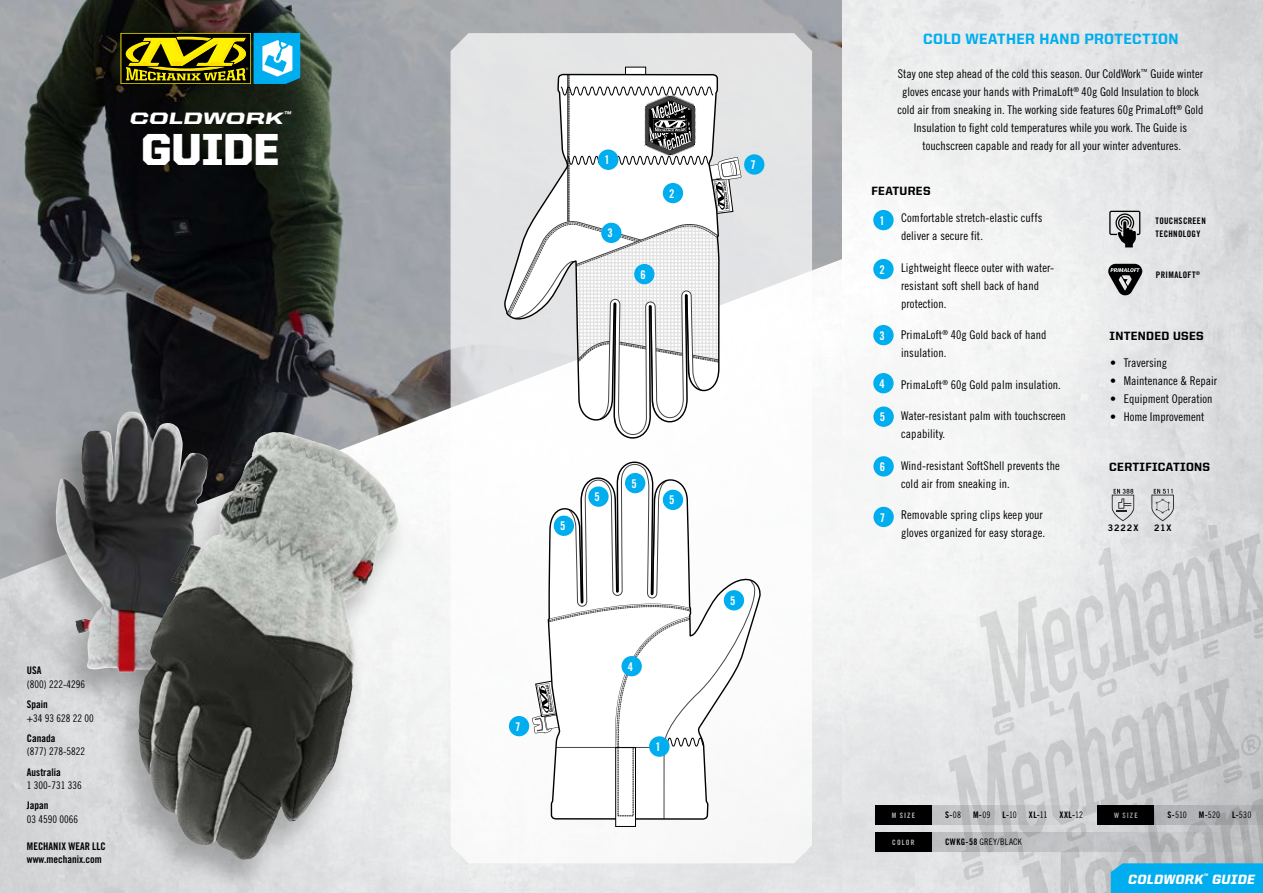
<style>
.page{position:relative;width:1263px;height:893px;background:#fff}
.page>*{position:absolute;margin:0;border:0;box-sizing:border-box;transform-origin:0 0}
.t1{font:900 45px "United Sans Reg";letter-spacing:-.005em;color:#fff}
.t2{font:900 16.5px "United Italic Ext";letter-spacing:.005em;color:#fff}
.t3{font:800 15px "United Sans Reg";letter-spacing:.025em;color:#00aeef}
.t4{font:900 13.5px "United Italic Reg";letter-spacing:.025em;color:#fff}
.t5{font:12px/18px "Trade Gothic Cond Eighteen";color:#000;text-align:center}
.t6{font:12px/18px "Trade Gothic LT Cond Eighteen";letter-spacing:.005em;color:#000}
.t7{font:800 12px "United Sans Reg";letter-spacing:.025em;color:#000}
.t8{font:12px "Trade Gothic Bold Cond Twenty";color:#fff}
.t9{font:10.5px/13.5px "Trade Gothic Bold Cond Twenty";color:#000}
.t10{font:10.5px "Trade Gothic Cond Eighteen";color:#000}
.t11{font:9px/13.5px "Trade Gothic Bold Cond Twenty";letter-spacing:.04em;color:#000}
.t12{font:9px "Trade Gothic Cond Eighteen";letter-spacing:.02em;color:#000}
.t13{font:9px "Trade Gothic Bold Two";letter-spacing:.095em;color:#000}
.t14{font:7.35px "Trade Gothic Bold Cond Twenty";letter-spacing:.15em;color:#fff}
.s1{font-family:"Trade Gothic Cond Eighteen"}
.s2{font-family:"Trade Gothic Bold Cond Twenty"}
</style>
<div class="page">
<svg style="left:0;top:0;width:842px;height:258px;background:#606363"></svg>
<img style="left:0;top:258px;width:842px;height:635px">
<div style="left:23px;top:407px;width:196px;height:306px;background:#000;opacity:.28"></div>
<img style="left:55px;top:412px;width:80px;height:260px">
<svg style="left:121px;top:33px;width:179px;height:51px;background:#68823e"></svg>
<div style="left:105px;top:427px;width:304px;height:466px;background:#000;opacity:.28"></div>
<img style="left:138px;top:432px;width:196px;height:428px">
<img style="left:842px;top:0;width:421px;height:893px">
<svg style="left:979px;top:525px;width:284px;height:193px"></svg>
<svg style="left:963px;top:863px;width:21px;height:17px"></svg>
<svg style="left:1241px;top:733px;width:20px;height:24px"></svg>
<svg style="left:948px;top:665px;width:292px;height:198px;background:#d5d6d7"></svg>
<svg style="left:451px;top:33px;width:361px;height:830px"></svg>
<svg style="left:503px;top:63px;width:217px;height:383px;background:#d6d6d7"></svg>
<svg style="left:504px;top:75px;width:237px;height:371px"></svg>
<svg style="left:532px;top:462px;width:15px;height:357px"></svg>
<svg style="left:547px;top:455px;width:215px;height:373px"></svg>
<svg style="left:617px;top:749px;width:17px;height:76px"></svg>
<div style="left:615px;top:747px;width:21px;height:80px;border:1px solid #000"></div>
<div style="left:618px;top:748px;width:15px;height:68px;background:#fff"></div>
<div style="left:663px;top:490px;width:20px;height:20px;background:#00aeef;border-radius:50%"></div>
<div style="left:625px;top:473px;width:20px;height:20px;background:#00aeef;border-radius:50%"></div>
<div style="left:588px;top:486px;width:21px;height:21px;background:#00aeef;border-radius:50%"></div>
<div style="left:554px;top:516px;width:20px;height:20px;background:#00aeef;border-radius:50%"></div>
<div style="left:744px;top:154px;width:20px;height:21px;background:#00aeef;border-radius:50%"></div>
<div style="left:509px;top:716px;width:20px;height:20px;background:#00aeef;border-radius:50%"></div>
<div style="left:724px;top:590px;width:20px;height:20px;background:#00aeef;border-radius:50%"></div>
<svg style="left:1018px;top:764px;width:245px;height:129px;background:#9fc3d1"></svg>
<svg style="left:1109px;top:211px;width:31px;height:36px"></svg>
<div style="left:598px;top:149px;width:20px;height:21px;background:#00aeef;border-radius:50%"></div>
<div style="left:601px;top:223px;width:20px;height:20px;background:#00aeef;border-radius:50%"></div>
<div style="left:663px;top:183px;width:20px;height:20px;background:#00aeef;border-radius:50%"></div>
<div style="left:621px;top:656px;width:21px;height:20px;background:#00aeef;border-radius:50%"></div>
<div style="left:649px;top:736px;width:21px;height:21px;background:#00aeef;border-radius:50%"></div>
<div style="left:634px;top:264px;width:20px;height:20px;background:#00aeef;border-radius:50%"></div>
<div style="left:873px;top:325px;width:21px;height:20px;background:#00aeef;border-radius:50%"></div>
<div style="left:873px;top:373px;width:21px;height:20px;background:#00aeef;border-radius:50%"></div>
<div style="left:873px;top:259px;width:21px;height:20px;background:#00aeef;border-radius:50%"></div>
<div style="left:873px;top:210px;width:21px;height:20px;background:#00aeef;border-radius:50%"></div>
<div style="left:873px;top:406px;width:21px;height:21px;background:#00aeef;border-radius:50%"></div>
<div style="left:873px;top:456px;width:21px;height:20px;background:#00aeef;border-radius:50%"></div>
<svg style="left:931px;top:805px;width:166px;height:20px;background:#c1c2c4"></svg>
<svg style="left:1153px;top:805px;width:110px;height:20px;background:#a9abae"></svg>
<svg style="left:931px;top:832px;width:318px;height:20px;background:#b9babc"></svg>
<div style="left:875px;top:805px;width:56px;height:20px;background:#000"></div>
<div style="left:1097px;top:805px;width:56px;height:20px;background:#000"></div>
<div style="left:875px;top:832px;width:56px;height:20px;background:#000"></div>
<svg style="left:1107px;top:264px;width:35px;height:33px"></svg>
<div style="left:873px;top:507px;width:21px;height:20px;background:#00aeef;border-radius:50%"></div>
<svg style="left:1112px;top:489px;width:22px;height:32px"></svg>
<svg style="left:1151px;top:489px;width:23px;height:32px"></svg>
<h2 class="t2" style="left:130px;top:108px;width:163px">COLDWORK<sup>™</sup></h2>
<h1 class="t1" style="left:141px;top:125px;width:140px">GUIDE</h1>
<p class="t9" style="left:27px;top:664px;width:16px">USA</p>
<p class="t10" style="left:27px;top:678px;width:60px">(800) 222-4296</p>
<p class="t9" style="left:27px;top:697px;width:22px">Spain</p>
<p class="t10" style="left:27px;top:712px;width:68px">+34 93 628 22 00</p>
<p class="t9" style="left:27px;top:731px;width:30px">Canada</p>
<p class="t10" style="left:27px;top:745px;width:60px">(877) 278-5822</p>
<p class="t9" style="left:27px;top:765px;width:35px">Australia</p>
<p class="t10" style="left:27px;top:779px;width:56px">1 300-731 336</p>
<p class="t9" style="left:27px;top:799px;width:23px">Japan</p>
<p class="t10" style="left:27px;top:813px;width:53px">03 4590 0066</p>
<p class="t9" style="left:27px;top:839px;width:80px">MECHANIX WEAR LLC www.mechanix.com</p>
<p class="t8" style="left:604px;top:153px;width:7px">1</p>
<p class="t8" style="left:607px;top:226px;width:7px">3</p>
<p class="t8" style="left:669px;top:186px;width:7px">2</p>
<p class="t8" style="left:640px;top:267px;width:7px">6</p>
<p class="t8" style="left:750px;top:157px;width:7px">7</p>
<p class="t8" style="left:560px;top:519px;width:7px">5</p>
<p class="t8" style="left:595px;top:490px;width:7px">5</p>
<p class="t8" style="left:631px;top:476px;width:7px">5</p>
<p class="t8" style="left:669px;top:493px;width:7px">5</p>
<p class="t8" style="left:515px;top:719px;width:7px">7</p>
<p class="t8" style="left:628px;top:659px;width:7px">4</p>
<p class="t8" style="left:655px;top:739px;width:7px">1</p>
<p class="t8" style="left:730px;top:593px;width:7px">5</p>
<p class="t3" style="left:923px;top:31px;width:257px">COLD WEATHER HAND PROTECTION</p>
<p class="t5" style="left:897px;top:65px;width:308px">Stay one step ahead of the cold this season. Our ColdWork<sup>™</sup> Guide winter gloves encase your hands with PrimaLoft<sup>®</sup> 40g Gold Insulation to block cold air from sneaking in. The working side features 60g PrimaLoft<sup>®</sup> Gold Insulation to fight cold temperatures while you work. The Guide is touchscreen capable and ready for all your winter adventures.</p>
<p class="t7" style="left:871px;top:185px;width:60px">FEATURES</p>
<p class="t8" style="left:880px;top:213px;width:7px">1</p>
<p class="t8" style="left:880px;top:262px;width:7px">2</p>
<p class="t8" style="left:880px;top:328px;width:7px">3</p>
<p class="t8" style="left:880px;top:376px;width:7px">4</p>
<p class="t8" style="left:880px;top:410px;width:7px">5</p>
<p class="t8" style="left:880px;top:459px;width:7px">6</p>
<p class="t8" style="left:880px;top:510px;width:7px">7</p>
<p class="t6" style="left:901px;top:209px;width:143px">Comfortable stretch-elastic cuffs deliver a secure fit.</p>
<p class="t6" style="left:901px;top:258px;width:154px">Lightweight fleece outer with water&shy;resistant soft shell back of hand protection.</p>
<p class="t6" style="left:901px;top:326px;width:147px">PrimaLoft<sup>®</sup> 40g Gold back of hand insulation.</p>
<p class="t6" style="left:901px;top:375px;width:161px">PrimaLoft<sup>®</sup> 60g Gold palm insulation.</p>
<p class="t6" style="left:901px;top:407px;width:166px">Water-resistant palm with touchscreen capability.</p>
<p class="t6" style="left:901px;top:456px;width:160px">Wind-resistant SoftShell prevents the cold air from sneaking in.</p>
<p class="t6" style="left:901px;top:506px;width:145px">Removable spring clips keep your gloves organized for easy storage.</p>
<p class="t11" style="left:1155px;top:213px;width:52px">TOUCHSCREEN<br>TECHNOLOGY</p>
<p class="t11" style="left:1156px;top:268px;width:46px">PRIMALOFT<sup>®</sup></p>
<p class="t7" style="left:1109px;top:329px;width:96px">INTENDED USES</p>
<p class="t5" style="left:1110px;top:354px;width:58px">• Traversing</p>
<p class="t5" style="left:1110px;top:372px;width:108px">• Maintenance &amp; Repair</p>
<p class="t5" style="left:1110px;top:390px;width:104px">• Equipment Operation</p>
<p class="t5" style="left:1110px;top:408px;width:96px">• Home Improvement</p>
<p class="t7" style="left:1109px;top:460px;width:102px">CERTIFICATIONS</p>
<p class="t13" style="left:1108px;top:522px;width:32px">3222X</p>
<p class="t13" style="left:1154px;top:522px;width:19px">21X</p>
<p class="t11" style="left:945px;top:808px;width:18px">S-<span class="s1">08</span></p>
<p class="t11" style="left:973px;top:808px;width:19px">M-<span class="s1">09</span></p>
<p class="t11" style="left:1002px;top:808px;width:16px">L-<span class="s1">10</span></p>
<p class="t11" style="left:1029px;top:808px;width:20px">XL-<span class="s1">11</span></p>
<p class="t11" style="left:1059px;top:808px;width:25px">XXL-<span class="s1">12</span></p>
<p class="t12" style="left:1167px;top:810px;width:21px"><span class="s2">S-</span>510</p>
<p class="t12" style="left:1199px;top:810px;width:23px"><span class="s2">M-</span>520</p>
<p class="t12" style="left:1232px;top:810px;width:21px"><span class="s2">L-</span>530</p>
<p class="t14" style="left:892px;top:811px;width:25px">M SIZE</p>
<p class="t14" style="left:1114px;top:811px;width:25px">W SIZE</p>
<p class="t14" style="left:892px;top:838px;width:24px">COLOR</p>
<p class="t12" style="left:945px;top:836px;width:78px"><span class="s2">CWKG-58</span> GREY/BLACK</p>
<p class="t4" style="left:1128px;top:871px;width:128px">COLDWORK<sup>™</sup> GUIDE</p>
</div>
